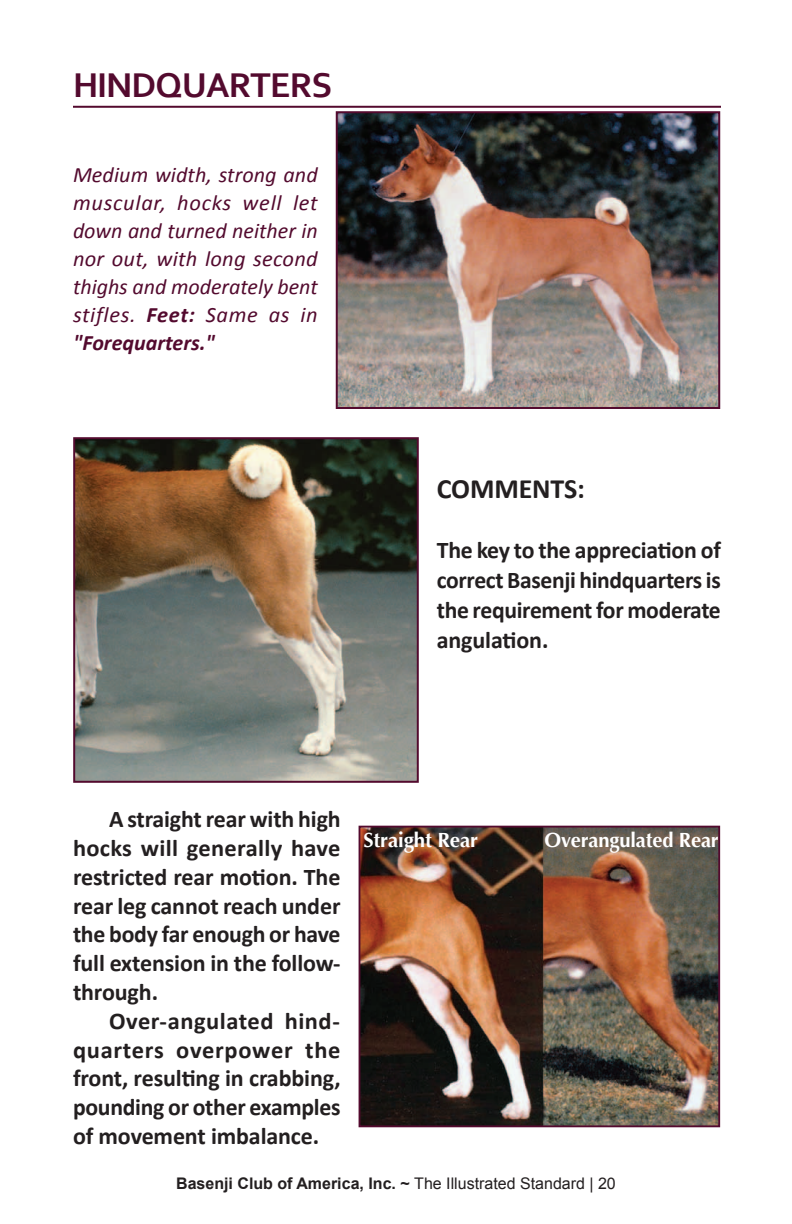
<style>
.page{position:relative;width:792px;height:1224px;background:#fff}
.page>*{position:absolute;margin:0;border:0;box-sizing:border-box;transform-origin:0 0}
.Elements_of_Standard{font:700 36px "Corbel";letter-spacing:-.025em;color:#530a2e}
.Comment_Header{font:700 28px "Calibri";letter-spacing:-.005em;color:#231f20}
.Text-Comments{font:700 24px/28.8px "Calibri";letter-spacing:-.01em;color:#231f20;text-align:justify}
.Text-Standard{font:italic 22px/28px "Calibri";letter-spacing:.01em;color:#530a2e;text-align:justify}
.t1{font:700 20.4px "Optima";letter-spacing:-.005em;color:#fff}
.t2{font:700 16px "Arial";color:#231f20}
.s1{font-weight:700}
.s2{font-weight:400}
</style>
<div class="page">
<hr style="left:73px;top:106px;width:648px;height:2px;background:#530a2e">
<img style="left:76px;top:440px;width:340px;height:340px">
<div style="left:73px;top:437px;width:346px;height:346px;border:2px solid #530a2e"></div>
<img style="left:339px;top:114px;width:378px;height:292px">
<div style="left:336px;top:111px;width:384px;height:298px;border:2px solid #530a2e"></div>
<img style="left:362px;top:829px;width:355px;height:295px">
<div style="left:359px;top:826px;width:361px;height:301px;border:2px solid #530a2e"></div>
<p class="Elements_of_Standard" style="left:73px;top:62px;width:261px">HINDQUARTERS</p>
<p class="Text-Standard" style="left:73px;top:160px;width:246px">Medium width, strong and muscular, hocks well let down and turned neither in nor out, with long second thighs and moderately bent stifles. <span class="s1">Feet:</span> Same as in <span class="s1">"Forequarters."</span></p>
<p class="Comment_Header" style="left:437px;top:471px;width:150px">COMMENTS:</p>
<p class="Text-Comments" style="left:437px;top:535px;width:286px;line-height:30px">The key to the appreciation of correct Basenji hindquarters is the requirement for moderate angulation.</p>
<p class="Text-Comments" style="left:73px;top:805px;width:269px;text-indent:36px">A straight rear with high hocks will generally have restricted rear motion. The rear leg cannot reach under the body far enough or have full extension in the follow&shy;through.</p>
<p class="Text-Comments" style="left:73px;top:1006px;width:269px;text-indent:36px">Over-angulated hind&shy;quarters overpower the front, resulting in crabbing, pounding or other examples of movement imbalance.</p>
<p class="t1" style="left:363px;top:827px;width:116px">Straight Rear</p>
<p class="t1" style="left:544px;top:827px;width:176px">Overangulated Rear</p>
<p class="t2" style="left:176px;top:1172px;width:441px">Basenji Club of America, Inc. ~ <span class="s2">The Illustrated Standard | 20</span></p>
</div>
